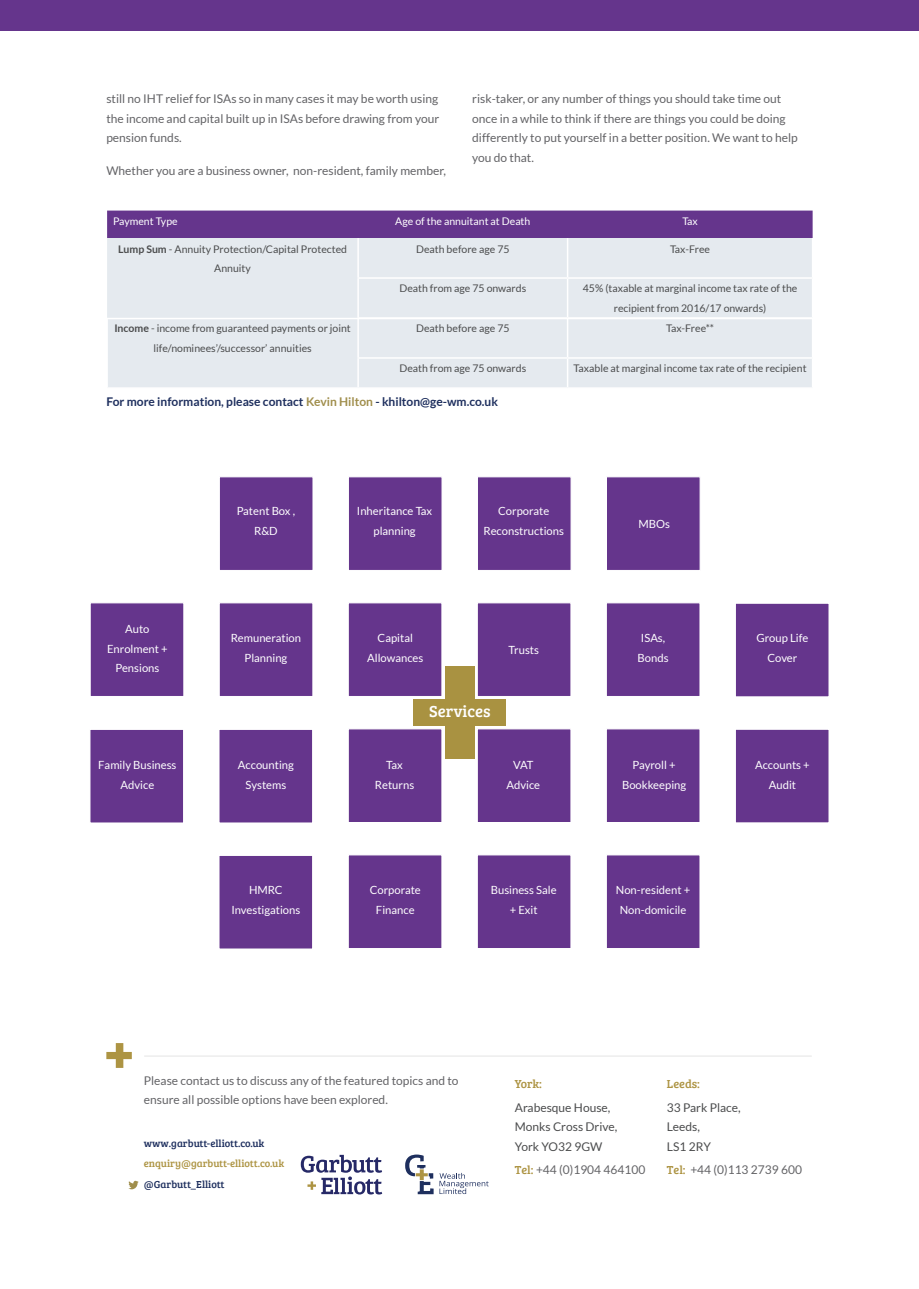
<style>
.page{position:relative;width:919px;height:1289px;background:#fff}
.page>*{position:absolute;margin:0;border:0;box-sizing:border-box;transform-origin:0 0}
.SUB_HEADING{font:16.5px "Bree Serif";color:#fff}
.BULLET_POINT{font:12px/19.5px "Lato";color:#636366;text-align:justify}
.BODY_TEXT{font:12px/19.5px "Lato";color:#636366}
.BODY_TEXT-2{font:12px/19.5px "Lato";color:#4b4c4d}
.SUB_HEADING-2{font:700 12px "Lato";color:#1e2f5e}
.BODY_TEXT-3{font:12px "Bree Serif";color:#ad9443}
.SUB_HEADING-3{font:11.25px/19.5px "Lato";color:#fff;text-align:center}
.Table_-_BODY{font:10.5px/19.5px "Lato";color:#4b4c4d;text-align:center}
.SUB_HEADING-4{font:10.5px "Bree Serif";color:#1e2f5e}
.Table_-_LEFT_HEADER{font:10.5px "Lato";color:#fff}
.SUB_HEADING-5{font:10.5px "Bree Serif";color:#ad9443}
.s1{font-weight:700}
.s2{color:#a08e4c}
.s3{font-family:"Bree Serif";color:#ad9443}
</style>
<div class="page">
<div style="left:0;top:0;width:918px;height:31px;background:#65358c"></div>
<svg style="left:107px;top:210px;width:705px;height:177px;background:#b9accd"></svg>
<div style="left:359px;top:238px;width:452px;height:149px;background:#e5eaef"></div>
<hr style="left:566px;top:319px;width:2px;height:38px;background:#fff">
<hr style="left:811px;top:319px;width:2px;height:38px;background:#fff">
<hr style="left:566px;top:359px;width:2px;height:28px;background:#fff">
<hr style="left:811px;top:359px;width:2px;height:28px;background:#fff">
<hr style="left:357px;top:357px;width:210px;height:2px;background:#fff">
<hr style="left:567px;top:357px;width:246px;height:2px;background:#fff">
<hr style="left:566px;top:238px;width:2px;height:39px;background:#fff">
<hr style="left:811px;top:238px;width:2px;height:39px;background:#fff">
<hr style="left:357px;top:277px;width:210px;height:2px;background:#fff">
<hr style="left:567px;top:277px;width:246px;height:2px;background:#fff">
<hr style="left:566px;top:279px;width:2px;height:38px;background:#fff">
<hr style="left:811px;top:279px;width:2px;height:38px;background:#fff">
<hr style="left:357px;top:317px;width:210px;height:2px;background:#fff">
<hr style="left:567px;top:317px;width:246px;height:2px;background:#fff">
<hr style="left:357px;top:238px;width:2px;height:39px;background:#fff">
<hr style="left:357px;top:279px;width:2px;height:38px;background:#fff">
<hr style="left:106px;top:318px;width:2px;height:40px;background:#fff">
<hr style="left:357px;top:319px;width:2px;height:38px;background:#fff">
<hr style="left:106px;top:358px;width:2px;height:29px;background:#fff">
<hr style="left:357px;top:359px;width:2px;height:28px;background:#fff">
<hr style="left:144px;top:1055px;width:667px;height:1px;background:#ededed">
<svg style="left:106px;top:1043px;width:26px;height:24px"></svg>
<hr style="left:49px;top:318px;width:783px;height:1px;background:#fff">
<svg style="left:219px;top:603px;width:610px;height:346px;fill:#65358c"></svg>
<svg style="left:90px;top:476px;width:610px;height:472px;fill:#65358c"></svg>
<div style="left:413px;top:699px;width:93px;height:27px;background:#a99241"></div>
<div style="left:445px;top:666px;width:29px;height:92px;background:#a99241"></div>
<svg style="left:128px;top:1180px;width:11px;height:10px"></svg>
<div style="left:62px;top:839px;width:139px;height:130px;background:#fff"></div>
<div style="left:719px;top:839px;width:139px;height:130px;background:#fff"></div>
<svg style="left:301px;top:1154px;width:81px;height:40px"></svg>
<svg style="left:405px;top:1154px;width:28px;height:40px"></svg>
<svg style="left:439px;top:1172px;width:49px;height:21px"></svg>
<p class="BULLET_POINT" style="left:106px;top:89px;width:334px">still no IHT relief for ISAs so in many cases it may be worth using the income and capital built up in ISAs before drawing from your pension funds.</p>
<p class="BULLET_POINT" style="left:106px;top:160px;width:341px">Whether you are a business owner, non-resident, family member,</p>
<p class="BULLET_POINT" style="left:472px;top:89px;width:327px;text-align:left">risk-taker, or any number of things you should take time out once in a while to think if there are things you could be doing differently to put yourself in a better position. We want to help you do that.</p>
<p class="Table_-_LEFT_HEADER" style="left:113px;top:215px;width:66px">Payment Type</p>
<p class="Table_-_LEFT_HEADER" style="left:395px;top:215px;width:137px">Age of the annuitant at Death</p>
<p class="Table_-_LEFT_HEADER" style="left:682px;top:215px;width:17px">Tax</p>
<p class="Table_-_BODY" style="left:118px;top:239px;width:230px"><span class="s1">Lump Sum</span> - Annuity Protection/Capital Protected<br>Annuity</p>
<p class="Table_-_BODY" style="left:416px;top:239px;width:95px">Death before age 75</p>
<p class="Table_-_BODY" style="left:670px;top:239px;width:42px">Tax-Free</p>
<p class="Table_-_BODY" style="left:399px;top:279px;width:128px">Death from age 75 onwards</p>
<p class="Table_-_BODY" style="left:583px;top:279px;width:216px">45% (taxable at marginal income tax rate of the recipient from 2016/17 onwards)</p>
<p class="Table_-_BODY" style="left:114px;top:319px;width:238px"><span class="s1">Income</span> - income from guaranteed payments or joint life/nominees’/successor’ annuities</p>
<p class="Table_-_BODY" style="left:416px;top:319px;width:95px">Death before age 75</p>
<p class="Table_-_BODY" style="left:666px;top:319px;width:49px">Tax-Free**</p>
<p class="Table_-_BODY" style="left:399px;top:359px;width:128px">Death from age 75 onwards</p>
<p class="Table_-_BODY" style="left:573px;top:359px;width:234px">Taxable at marginal income tax rate of the recipient</p>
<p class="SUB_HEADING-2" style="left:106px;top:394px;width:393px">For more information, please contact <span class="s2">Kevin Hilton</span> - khilton@ge-wm.co.uk</p>
<p class="SUB_HEADING-3" style="left:237px;top:501px;width:60px">Patent Box ,</p>
<p class="SUB_HEADING-3" style="left:254px;top:521px;width:25px">R&amp;D</p>
<p class="SUB_HEADING-3" style="left:357px;top:501px;width:77px">Inheritance Tax planning</p>
<p class="SUB_HEADING-3" style="left:483px;top:501px;width:82px">Corporate<br>Reconstructions</p>
<p class="SUB_HEADING-3" style="left:125px;top:619px;width:26px">Auto</p>
<p class="SUB_HEADING-3" style="left:107px;top:639px;width:62px">Enrolment +<br>Pensions</p>
<p class="SUB_HEADING-3" style="left:231px;top:628px;width:72px">Remuneration<br>Planning</p>
<p class="SUB_HEADING-3" style="left:367px;top:628px;width:58px">Capital<br>Allowances</p>
<p class="SUB_HEADING-3" style="left:508px;top:639px;width:32px">Trusts</p>
<p class="SUB_HEADING" style="left:429px;top:699px;width:63px">Services</p>
<p class="SUB_HEADING-3" style="left:98px;top:755px;width:80px">Family Business<br>Advice</p>
<p class="SUB_HEADING-3" style="left:238px;top:755px;width:58px">Accounting<br>Systems</p>
<p class="SUB_HEADING-3" style="left:386px;top:755px;width:18px">Tax</p>
<p class="SUB_HEADING-3" style="left:375px;top:775px;width:41px">Returns</p>
<p class="SUB_HEADING-3" style="left:513px;top:755px;width:22px">VAT</p>
<p class="SUB_HEADING-3" style="left:506px;top:775px;width:35px">Advice</p>
<p class="SUB_HEADING-3" style="left:638px;top:514px;width:33px">MBOs</p>
<p class="SUB_HEADING-3" style="left:641px;top:628px;width:26px">ISAs,</p>
<p class="SUB_HEADING-3" style="left:637px;top:647px;width:32px">Bonds</p>
<p class="SUB_HEADING-3" style="left:756px;top:628px;width:54px">Group Life<br>Cover</p>
<p class="SUB_HEADING-3" style="left:622px;top:755px;width:66px">Payroll +<br>Bookkeeping</p>
<p class="SUB_HEADING-3" style="left:755px;top:755px;width:56px">Accounts +<br>Audit</p>
<p class="SUB_HEADING-3" style="left:231px;top:880px;width:70px">HMRC<br>Investigations</p>
<p class="SUB_HEADING-3" style="left:370px;top:880px;width:53px">Corporate<br>Finance</p>
<p class="SUB_HEADING-3" style="left:615px;top:880px;width:76px">Non-resident +<br>Non-domicile</p>
<p class="SUB_HEADING-3" style="left:490px;top:880px;width:67px">Business Sale + Exit</p>
<p class="BODY_TEXT" style="left:144px;top:1070px;width:316px">Please contact us to discuss any of the featured topics and to ensure all possible options have been explored.</p>
<p class="SUB_HEADING-4" style="left:144px;top:1135px;width:122px">www.garbutt-elliott.co.uk</p>
<p class="SUB_HEADING-5" style="left:144px;top:1155px;width:142px">enquiry@garbutt-elliott.co.uk</p>
<p class="SUB_HEADING-4" style="left:144px;top:1176px;width:82px">@Garbutt_Elliott</p>
<p class="BODY_TEXT-3" style="left:515px;top:1074px;width:28px">York:</p>
<p class="BODY_TEXT-2" style="left:515px;top:1097px;width:104px">Arabesque House,<br>Monks Cross Drive,<br>York YO32 9GW</p>
<p class="BODY_TEXT" style="left:515px;top:1160px;width:132px"><span class="s3">Tel:</span> +44 (0)1904 464100</p>
<p class="BODY_TEXT-3" style="left:667px;top:1074px;width:34px">Leeds:</p>
<p class="BODY_TEXT-2" style="left:667px;top:1097px;width:75px">33 Park Place,<br>Leeds,<br>LS1 2RY</p>
<p class="BODY_TEXT" style="left:667px;top:1160px;width:136px"><span class="s3">Tel:</span> +44 (0)113 2739 600</p>
</div>
